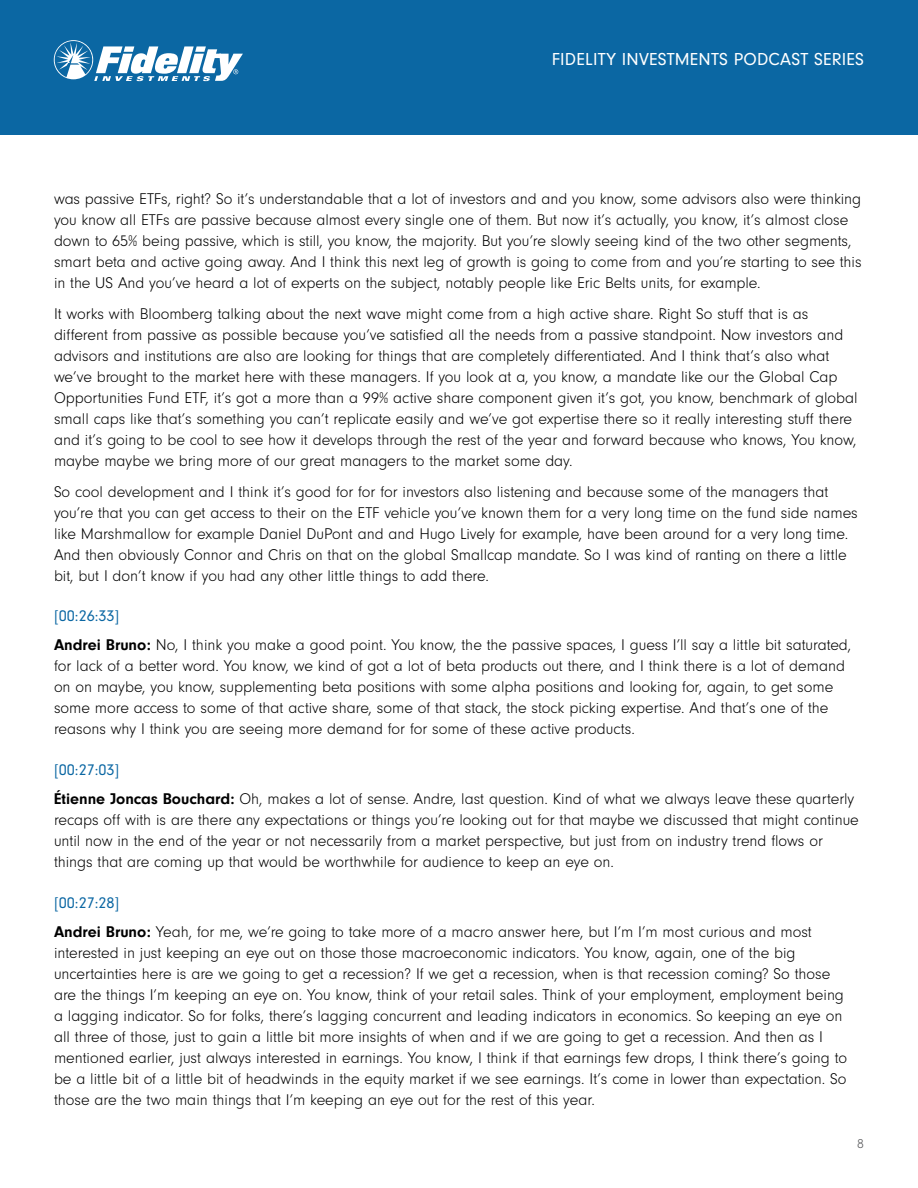
<style>
.page{position:relative;width:918px;height:1188px;background:#fff}
.page>*{position:absolute;margin:0;border:0;box-sizing:border-box;transform-origin:0 0}
.t1{font:18px "Neuzeit Gro";letter-spacing:.01em;color:#fff}
.t2{font:300 16.2px/21px "Neuzeit Gro";color:#000}
.t3{font:300 13.5px "Neuzeit Gro";color:#58595b}
.s1{font-weight:400;color:#0b67a3}
.s2{font-weight:700}
</style>
<div class="page">
<div style="left:0;top:0;width:918px;height:135px;background:#0b67a3"></div>
<svg style="left:54px;top:40px;width:189px;height:41px"></svg>
<p class="t1" style="left:552px;top:49px;width:314px">FIDELITY INVESTMENTS PODCAST SERIES</p>
<p class="t2" style="left:54px;top:189px;width:809px">was passive ETFs, right? So it’s understandable that a lot of investors and and you know, some advisors also were thinking you know all ETFs are passive because almost every single one of them. But now it’s actually, you know, it’s almost close down to 65% being passive, which is still, you know, the majority. But you’re slowly seeing kind of the two other segments, smart beta and active going away. And I think this next leg of growth is going to come from and you’re starting to see this in the US And you’ve heard a lot of experts on the subject, notably people like Eric Belts units, for example.</p>
<p class="t2" style="left:54px;top:303px;width:805px">It works with Bloomberg talking about the next wave might come from a high active share. Right So stuff that is as different from passive as possible because you’ve satisfied all the needs from a passive standpoint. Now investors and advisors and institutions are also are looking for things that are completely differentiated. And I think that’s also what we’ve brought to the market here with these managers. If you look at a, you know, a mandate like our the Global Cap Opportunities Fund ETF, it’s got a more than a 99% active share component given it’s got, you know, benchmark of global small caps like that’s something you can’t replicate easily and we’ve got expertise there so it really interesting stuff there and it’s going to be cool to see how it develops through the rest of the year and forward because who knows, You know, maybe maybe we bring more of our great managers to the market some day.</p>
<p class="t2" style="left:54px;top:481px;width:805px">So cool development and I think it’s good for for for investors also listening and because some of the managers that you’re that you can get access to their on the ETF vehicle you’ve known them for a very long time on the fund side names like Marshmallow for example Daniel DuPont and and Hugo Lively for example, have been around for a very long time.<br>And then obviously Connor and Chris on that on the global Smallcap mandate. So I was kind of ranting on there a little bit, but I don’t know if you had any other little things to add there.</p>
<p class="t2" style="left:54px;top:602px;width:799px;line-height:29.2px"><span class="s1">[00:26:33]<br></span><span class="s2">Andrei Bruno:</span> No, I think you make a good point. You know, the the passive spaces, I guess I’ll say a little bit saturated,</p>
<p class="t2" style="left:54px;top:656px;width:793px">for lack of a better word. You know, we kind of got a lot of beta products out there, and I think there is a lot of demand on on maybe, you know, supplementing beta positions with some alpha positions and looking for, again, to get some some more access to some of that active share, some of that stack, the stock picking expertise. And that’s one of the reasons why I think you are seeing more demand for for some of these active products.</p>
<p class="t2" style="left:54px;top:755px;width:802px;line-height:29.2px"><span class="s1">[00:27:03]<br></span><span class="s2">Étienne Joncas Bouchard:</span> Oh, makes a lot of sense. Andre, last question. Kind of what we always leave these quarterly</p>
<p class="t2" style="left:54px;top:810px;width:806px">recaps off with is are there any expectations or things you’re looking out for that maybe we discussed that might continue until now in the end of the year or not necessarily from a market perspective, but just from on industry trend flows or things that are coming up that would be worthwhile for audience to keep an eye on.</p>
<p class="t2" style="left:54px;top:888px;width:759px;line-height:29.2px"><span class="s1">[00:27:28]<br></span><span class="s2">Andrei Bruno:</span> Yeah, for me, we’re going to take more of a macro answer here, but I’m I’m most curious and most</p>
<p class="t2" style="left:54px;top:942px;width:795px">interested in just keeping an eye out on those those macroeconomic indicators. You know, again, one of the big uncertainties here is are we going to get a recession? If we get a recession, when is that recession coming? So those are the things I’m keeping an eye on. You know, think of your retail sales. Think of your employment, employment being a lagging indicator. So for folks, there’s lagging concurrent and leading indicators in economics. So keeping an eye on all three of those, just to gain a little bit more insights of when and if we are going to get a recession. And then as I mentioned earlier, just always interested in earnings. You know, I think if that earnings few drops, I think there’s going to be a little bit of a little bit of headwinds in the equity market if we see earnings. It’s come in lower than expectation. So those are the two main things that I’m keeping an eye out for the rest of this year.</p>
<p class="t3" style="left:857px;top:1137px;width:8px">8</p>
</div>
